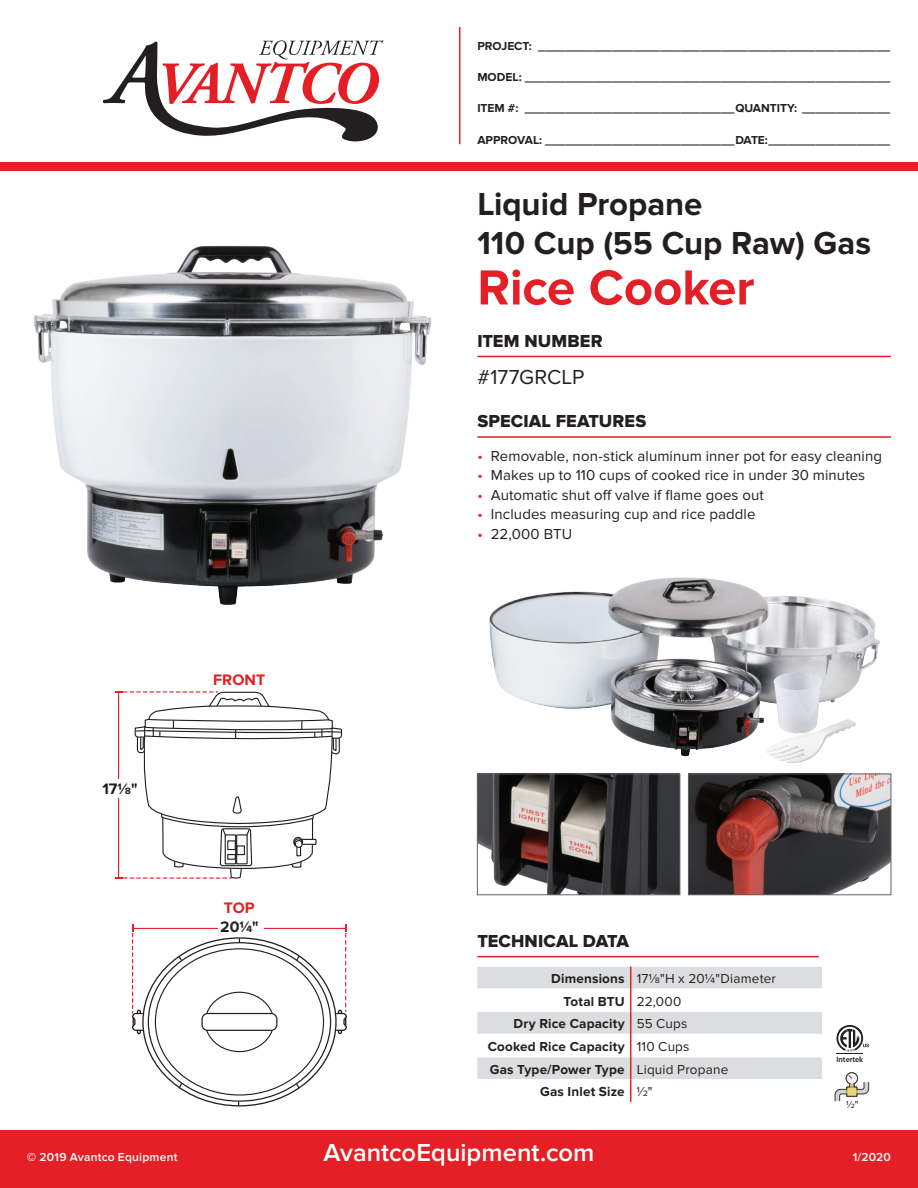
<style>
.page{position:relative;width:918px;height:1188px;background:#fff}
.page>*{position:absolute;margin:0;border:0;box-sizing:border-box;transform-origin:0 0}
.t1{font:700 51px "Proxima Nova";letter-spacing:-.005em;color:#e41f25}
.t2{font:700 33px/39px "Proxima Nova";letter-spacing:-.005em;color:#231f20}
.t3{font:600 25.5px "Proxima Nova";color:#fff}
.t4{font:21px "Proxima Nova";letter-spacing:.005em;color:#231f20}
.t5{font:18px "Proxima Nova Extrabld";letter-spacing:.005em;color:#231f20}
.t6{font:700 15.75px "Proxima Nova";color:#231f20}
.t7{font:700 15.75px "Proxima Nova";color:#e41f25}
.t8{font:15px "Proxima Nova";letter-spacing:.005em;color:#231f20}
.t9{font:700 13.5px "Proxima Nova";letter-spacing:.015em;color:#231f20}
.t10{font:13.5px "Proxima Nova";letter-spacing:.015em;color:#231f20}
.t11{font:700 12px "Proxima Nova";color:#231f20}
.t12{font:600 12px "Proxima Nova";letter-spacing:.02em;color:#fff}
.t13{font:10.65px "Proxima Nova";color:#231f20}
.t14{font:600 7.95px "Myriad Pro";color:#231f20}
.s1{color:#e41f25}
.s2{font-weight:700}
.s3{font-weight:400}
.s4{font-weight:900}
</style>
<div class="page">
<div style="left:0;top:1131px;width:918px;height:57px;background:#e41f25"></div>
<div style="left:0;top:162px;width:918px;height:8px;background:#e41f25"></div>
<hr style="left:459px;top:27px;width:1px;height:117px;background:#e41f25">
<svg style="left:103px;top:40px;width:280px;height:102px"></svg>
<img style="left:34px;top:245px;width:398px;height:360px">
<hr style="left:477px;top:956px;width:342px;height:1px;background:#e41f25">
<hr style="left:477px;top:436px;width:414px;height:2px;background:#e41f25">
<hr style="left:477px;top:356px;width:414px;height:1px;background:#e41f25">
<img style="left:479px;top:776px;width:199px;height:117px">
<div style="left:477px;top:774px;width:203px;height:121px;border:1px solid #636366"></div>
<img style="left:690px;top:776px;width:199px;height:117px">
<div style="left:688px;top:774px;width:203px;height:121px;border:1px solid #636366"></div>
<svg style="left:477px;top:966px;width:345px;height:136px"></svg>
<svg style="left:835px;top:1072px;width:34px;height:29px"></svg>
<svg style="left:836px;top:1025px;width:33px;height:29px"></svg>
<img style="left:489px;top:577px;width:391px;height:180px">
<img style="left:764px;top:671px;width:94px;height:92px">
<svg style="left:115px;top:691px;width:232px;height:416px"></svg>
<div style="left:98px;top:780px;width:46px;height:18px;background:#fff"></div>
<div style="left:218px;top:917px;width:45px;height:19px;background:#fff"></div>
<p class="t11" style="left:477px;top:39px;width:414px">PROJECT: ____________________________________________________</p>
<p class="t11" style="left:477px;top:70px;width:414px">MODEL: ______________________________________________________</p>
<p class="t11" style="left:477px;top:101px;width:414px">ITEM #: _______________________________QUANTITY: _____________</p>
<p class="t11" style="left:477px;top:133px;width:414px">APPROVAL: ____________________________DATE:__________________</p>
<h2 class="t2" style="left:477px;top:185px;width:395px">Liquid Propane<br>110 Cup (55 Cup Raw) Gas</h2>
<h1 class="t1" style="left:477px;top:258px;width:279px">Rice Cooker</h1>
<h3 class="t5" style="left:477px;top:330px;width:127px">ITEM NUMBER</h3>
<h3 class="t4" style="left:477px;top:365px;width:109px">#177GRCLP</h3>
<h3 class="t5" style="left:477px;top:411px;width:171px">SPECIAL FEATURES</h3>
<h3 class="t6" style="left:102px;top:780px;width:37px">171⁄8"</h3>
<h3 class="t7" style="left:213px;top:671px;width:53px">FRONT</h3>
<h3 class="t7" style="left:224px;top:899px;width:32px">TOP</h3>
<h3 class="t6" style="left:220px;top:917px;width:40px">201⁄4"</h3>
<p class="t8" style="left:477px;top:447px;width:406px"><span class="s1">•</span> Removable, non-stick aluminum inner pot for easy cleaning</p>
<p class="t8" style="left:477px;top:466px;width:389px"><span class="s1">•</span> Makes up to 110 cups of cooked rice in under 30 minutes</p>
<p class="t8" style="left:477px;top:486px;width:288px"><span class="s1">•</span> Automatic shut off valve if flame goes out</p>
<p class="t8" style="left:477px;top:505px;width:280px"><span class="s1">•</span> Includes measuring cup and rice paddle</p>
<p class="t8" style="left:477px;top:525px;width:96px"><span class="s1">•</span> 22,000 BTU</p>
<h3 class="t5" style="left:477px;top:931px;width:153px">TECHNICAL DATA</h3>
<p class="t10" style="left:551px;top:971px;width:226px"><span class="s2">Dimensions</span> 171/8"H x 201/4"Diameter</p>
<p class="t9" style="left:564px;top:993px;width:119px">Total BTU <span class="s3">22,000</span></p>
<p class="t9" style="left:514px;top:1016px;width:175px">Dry Rice Capacity <span class="s3">55 Cups</span></p>
<p class="t9" style="left:488px;top:1039px;width:203px">Cooked Rice Capacity <span class="s3">110 Cups</span></p>
<p class="t9" style="left:490px;top:1061px;width:240px">Gas Type/Power Type <span class="s3">Liquid Propane</span></p>
<p class="t9" style="left:540px;top:1084px;width:114px">Gas Inlet Size <span class="s3">1/2"</span></p>
<p class="t14" style="left:836px;top:1054px;width:28px">Intertek</p>
<p class="t13" style="left:846px;top:1098px;width:14px">1/2"</p>
<h3 class="t3" style="left:324px;top:1138px;width:272px">AvantcoEquipment.com</h3>
<p class="t12" style="left:27px;top:1150px;width:152px"><span class="s4">©</span> 2019 Avantco Equipment</p>
<p class="t12" style="left:853px;top:1150px;width:40px">1/2020</p>
</div>
